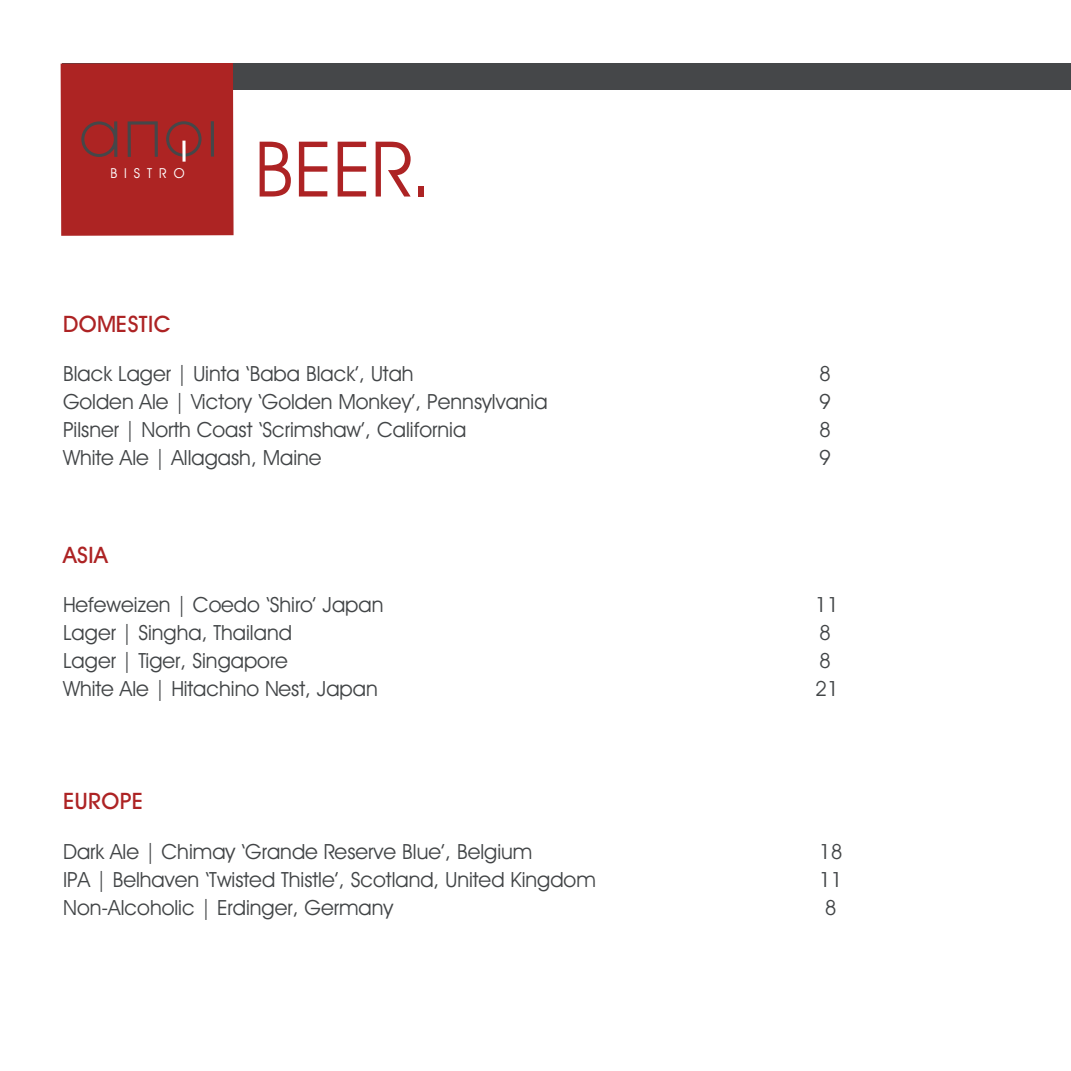
<style>
.page{position:relative;width:1071px;height:1071px;background:#fff}
.page>*{position:absolute;margin:0;border:0;box-sizing:border-box;transform-origin:0 0}
.t1{font:77.17px "Decker";color:#ad2324}
.t2{font:700 22.75px "Decker";letter-spacing:.02em;color:#ad2324}
.t3{font:21px "Decker";color:#424547}
.t4{font:13.83px "Decker";letter-spacing:.495em;color:#fff}
</style>
<div class="page">
<div style="left:62px;top:63px;width:1009px;height:26px;background:#454749"></div>
<div style="left:61px;top:63px;width:173px;height:173px;background:#ad2423"></div>
<svg style="left:182px;top:141px;width:4px;height:21px"></svg>
<p class="t4" style="left:110px;top:165px;width:76px">BISTRO</p>
<p class="t1" style="left:255px;top:122px;width:179px">BEER.</p>
<p class="t2" style="left:63px;top:310px;width:109px">DOMESTIC</p>
<p class="t3" style="left:63px;top:361px;width:352px">Black Lager | Uinta ‘Baba Black’, Utah</p>
<p class="t3" style="left:819px;top:361px;width:13px">8</p>
<p class="t3" style="left:63px;top:389px;width:486px">Golden Ale | Victory ‘Golden Monkey’, Pennsylvania</p>
<p class="t3" style="left:819px;top:389px;width:13px">9</p>
<p class="t3" style="left:63px;top:417px;width:405px">Pilsner | North Coast ‘Scrimshaw’, California</p>
<p class="t3" style="left:819px;top:417px;width:13px">8</p>
<p class="t3" style="left:63px;top:445px;width:260px">White Ale | Allagash, Maine</p>
<p class="t3" style="left:819px;top:445px;width:13px">9</p>
<p class="t2" style="left:63px;top:541px;width:46px">ASIA</p>
<p class="t3" style="left:63px;top:592px;width:322px">Hefeweizen | Coedo ‘Shiro’ Japan</p>
<p class="t3" style="left:815px;top:592px;width:25px">11</p>
<p class="t3" style="left:63px;top:620px;width:230px">Lager | Singha, Thailand</p>
<p class="t3" style="left:819px;top:620px;width:13px">8</p>
<p class="t3" style="left:63px;top:648px;width:226px">Lager | Tiger, Singapore</p>
<p class="t3" style="left:819px;top:648px;width:13px">8</p>
<p class="t3" style="left:63px;top:676px;width:316px">White Ale | Hitachino Nest, Japan</p>
<p class="t3" style="left:815px;top:676px;width:25px">21</p>
<p class="t2" style="left:63px;top:787px;width:82px">EUROPE</p>
<p class="t3" style="left:63px;top:839px;width:471px">Dark Ale | Chimay ‘Grande Reserve Blue’, Belgium</p>
<p class="t3" style="left:819px;top:839px;width:25px">18</p>
<p class="t3" style="left:63px;top:867px;width:534px">IPA | Belhaven ‘Twisted Thistle’, Scotland, United Kingdom</p>
<p class="t3" style="left:819px;top:867px;width:25px">11</p>
<p class="t3" style="left:63px;top:895px;width:332px">Non-Alcoholic | Erdinger, Germany</p>
<p class="t3" style="left:825px;top:895px;width:13px">8</p>
</div>
